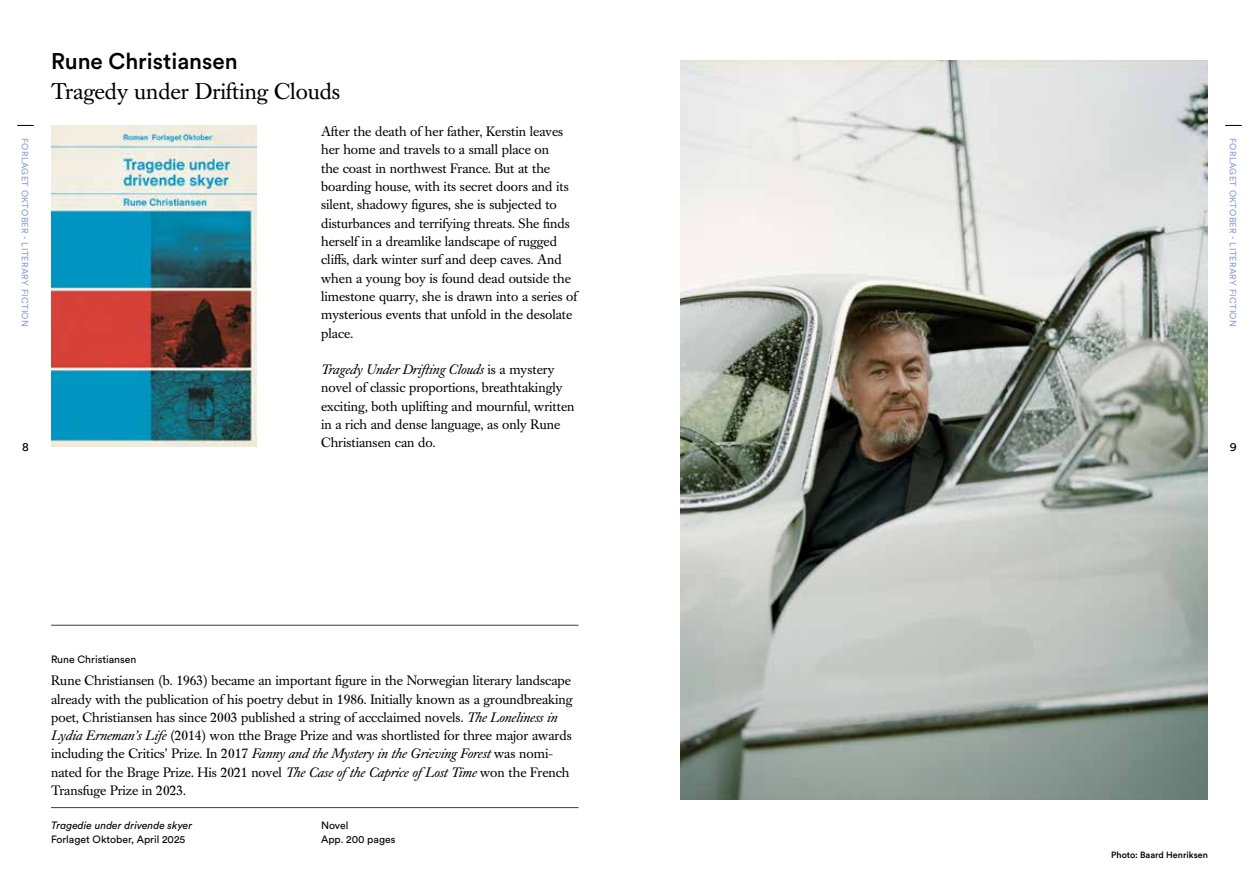
<style>
.page{position:relative;width:1259px;height:893px;background:#fff}
.page>*{position:absolute;margin:0;border:0;box-sizing:border-box;transform-origin:0 0}
.t1{font:22.5px "Caslon Book BE";color:#000}
.t2{font:500 22.5px "Circular Std";color:#000}
.t3{font:13.5px/18.3px "Caslon Book BE";color:#000}
.t4{font:12px "Circular Std";color:#000}
.t5{font:10.5px/13.5px "Circular Std";color:#000}
.t6{font:italic 10.5px "Circular Std";color:#000}
.t7{font:9px "Circular Std";letter-spacing:.04em;color:#8e9ed1}
.t8{font:500 9px "Circular Std";color:#000}
.s1{font-style:italic}
</style>
<div class="page">
<svg style="left:17px;top:125px;width:17px;height:1px"></svg>
<svg style="left:1225px;top:125px;width:16px;height:1px"></svg>
<img style="left:51px;top:125px;width:205px;height:321px">
<hr style="left:51px;top:807px;width:527px;height:1px;background:#3c3c3b">
<hr style="left:51px;top:625px;width:527px;height:1px;background:#3c3c3b">
<img style="left:680px;top:61px;width:528px;height:738px">
<h1 class="t2" style="left:51px;top:47px;width:188px">Rune Christiansen</h1>
<h1 class="t1" style="left:51px;top:78px;width:291px">Tragedy under Drifting Clouds</h1>
<p class="t3" style="left:321px;top:123px;width:244px">After the death of her father, Kerstin leaves</p>
<p class="t7" style="left:30px;top:138px;width:191px;rotate:90deg">FORLAGET OKTOBER - LITERARY FICTION</p>
<p class="t7" style="left:1238px;top:138px;width:191px;rotate:90deg">FORLAGET OKTOBER - LITERARY FICTION</p>
<p class="t3" style="left:321px;top:141px;width:257px">her home and travels to a small place on<br>the coast in northwest France. But at the boarding house, with its secret doors and its silent, shadowy figures, she is subjected to disturbances and terrifying threats. She finds herself in a dreamlike landscape of rugged cliffs, dark winter surf and deep caves. And when a young boy is found dead outside the limestone quarry, she is drawn into a series of mysterious events that unfold in the desolate place.</p>
<p class="t3" style="left:321px;top:361px;width:255px"><span class="s1">Tragedy Under Drifting Clouds</span> is a mystery novel of classic proportions, breathtakingly exciting, both uplifting and mournful, written in a rich and dense language, as only Rune Christiansen can do.</p>
<p class="t4" style="left:22px;top:440px;width:8px">8</p>
<p class="t4" style="left:1230px;top:440px;width:8px">9</p>
<p class="t5" style="left:51px;top:653px;width:87px">Rune Christiansen</p>
<p class="t3" style="left:51px;top:672px;width:523px">Rune Christiansen (b. 1963) became an important figure in the Norwegian literary landscape already with the publication of his poetry debut in 1986. Initially known as a groundbreaking poet, Christiansen has since 2003 published a string of accclaimed novels. <span class="s1">The Loneliness in Lydia Erneman’s Life</span> (2014) won tthe Brage Prize and was shortlisted for three major awards including the Critics’ Prize. In 2017 <span class="s1">Fanny and the Mystery in the Grieving Forest</span> was nomi&shy;nated for the Brage Prize. His 2021 novel <span class="s1">The Case ofthe Caprice ofLost Time</span> won the French Transfuge Prize in 2023.</p>
<p class="t6" style="left:51px;top:819px;width:143px">Tragedie under drivende skyer</p>
<p class="t5" style="left:51px;top:832px;width:136px">Forlaget Oktober, April 2025</p>
<p class="t5" style="left:321px;top:819px;width:76px">Novel<br>App. 200 pages</p>
<p class="t8" style="left:1111px;top:849px;width:98px">Photo: Baard Henriksen</p>
</div>
